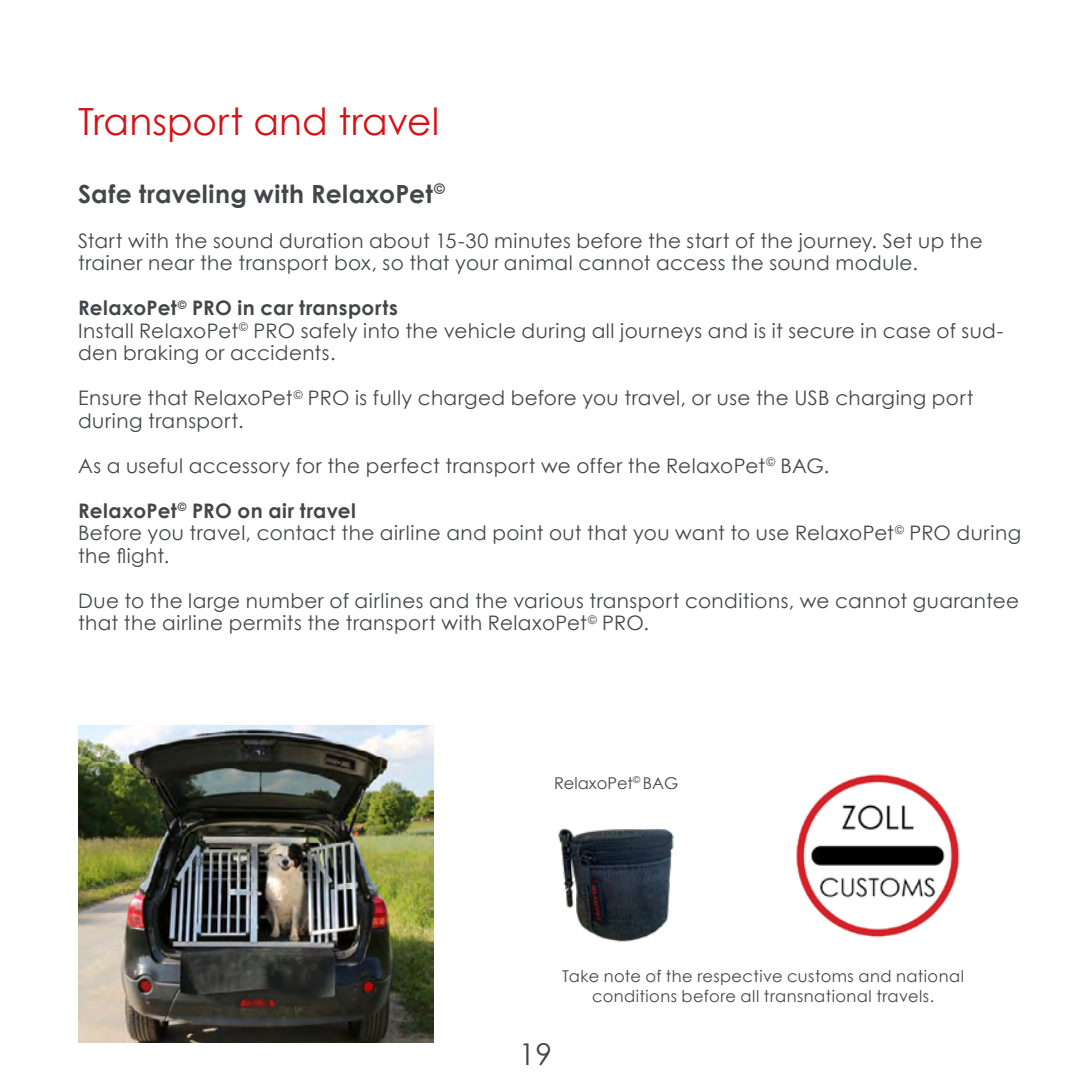
<style>
.page{position:relative;width:1071px;height:1092px;background:#fff}
.page>*{position:absolute;margin:0;border:0;box-sizing:border-box;transform-origin:0 0}
.t1{font:37.5px "Century Gothic";letter-spacing:.005em;color:#d51317}
.t2{font:30px "Century Gothic";color:#444749}
.t3{font:700 25px "Century Gothic";letter-spacing:.015em;color:#444749}
.t4{font:20px/22.5px "Century Gothic";letter-spacing:.02em;color:#444749}
.t5{font:16.25px/19.5px "Century Gothic";letter-spacing:.025em;color:#444749;text-align:center}
.t6{font:16.25px "Century Gothic";color:#444749}
.s1{font-weight:700}
</style>
<div class="page">
<img style="left:78px;top:725px;width:355px;height:317px">
<img style="left:558px;top:828px;width:116px;height:114px">
<img style="left:796px;top:774px;width:164px;height:164px">
<h1 class="t1" style="left:78px;top:95px;width:362px">Transport and travel</h1>
<p class="t3" style="left:78px;top:175px;width:368px">Safe traveling with RelaxoPet<sup>©</sup></p>
<p class="t4" style="left:78px;top:229px;width:905px">Start with the sound duration about 15-30 minutes before the start of the journey. Set up the trainer near the transport box, so that your animal cannot access the sound module.</p>
<p class="t4" style="left:78px;top:296px;width:926px"><span class="s1">RelaxoPet</span><sup>©</sup> <span class="s1">PRO in car transports<br></span>Install RelaxoPet<sup>©</sup> PRO safely into the vehicle during all journeys and is it secure in case of sud&shy;den braking or accidents.</p>
<p class="t4" style="left:78px;top:386px;width:896px">Ensure that RelaxoPet<sup>©</sup> PRO is fully charged before you travel, or use the USB charging port during transport.</p>
<p class="t4" style="left:78px;top:454px;width:752px">As a useful accessory for the perfect transport we offer the RelaxoPet<sup>©</sup> BAG.</p>
<p class="t4" style="left:78px;top:499px;width:944px"><span class="s1">RelaxoPet</span><sup>©</sup> <span class="s1">PRO on air travel<br></span>Before you travel, contact the airline and point out that you want to use RelaxoPet<sup>©</sup> PRO during the flight.</p>
<p class="t4" style="left:78px;top:589px;width:942px">Due to the large number of airlines and the various transport conditions, we cannot guarantee that the airline permits the transport with RelaxoPet<sup>©</sup> PRO.</p>
<p class="t6" style="left:554px;top:771px;width:126px">RelaxoPet<sup>©</sup> BAG</p>
<p class="t5" style="left:562px;top:966px;width:403px">Take note of the respective customs and national conditions before all transnational travels.</p>
<h2 class="t2" style="left:518px;top:1032px;width:35px">19</h2>
</div>
